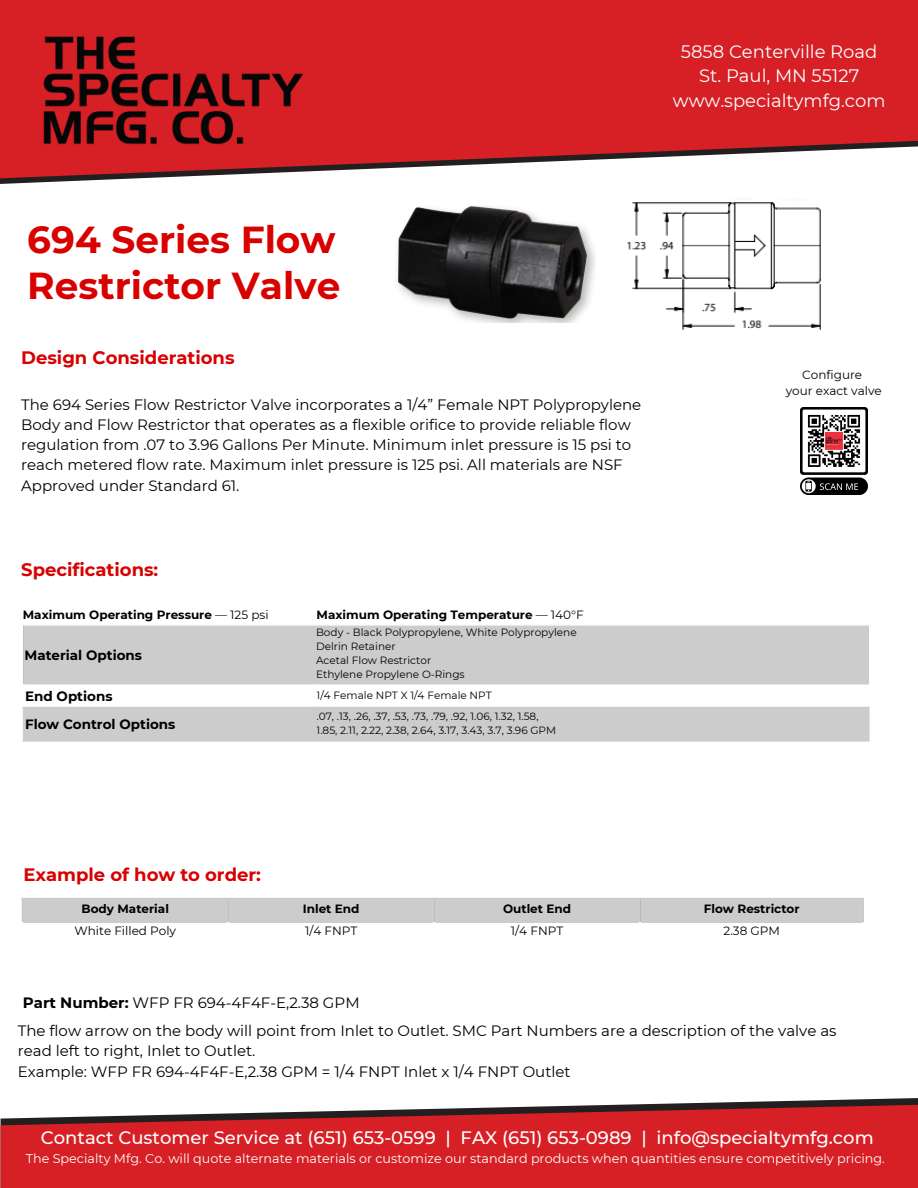
<style>
.page{position:relative;width:918px;height:1188px;background:#fff}
.page>*{position:absolute;margin:0;border:0;box-sizing:border-box;transform-origin:0 0}
.t1{font:700 37.5px/46.2px "Montserrat";color:#d80100}
.t2{font:500 18px "Montserrat";color:#fff}
.t3{font:700 18px "Montserrat";color:#d80100}
.t4{font:18px/24.8px "Montserrat";color:#fff;text-align:center}
.t5{font:15px/20.2px "Montserrat";color:#000}
.t6{font:700 13.5px "Montserrat";color:#000}
.t7{font:12.75px "Montserrat";color:#fff}
.t8{font:700 12px "Montserrat";color:#000}
.t9{font:12px "Montserrat";color:#000}
.t10{font:10.5px "Montserrat";color:#000}
.s1{font-weight:400}
.s2{font-weight:700}
</style>
<div class="page">
<svg style="left:0;top:0;width:918px;height:179px;background:#d4373c"></svg>
<svg style="left:609px;top:1098px;width:309px;height:7px"></svg>
<svg style="left:1px;top:1105px;width:917px;height:83px;background:#cc2b31"></svg>
<img style="left:26px;top:21px;width:290px;height:157px">
<div style="left:22px;top:899px;width:842px;height:23px;background:#ccc"></div>
<hr style="left:22px;top:898px;width:842px;height:1px;background:#ccc">
<hr style="left:23px;top:922px;width:839px;height:1px;background:#ccc">
<hr style="left:227px;top:922px;width:2px;height:20px;background:#fff">
<hr style="left:433px;top:922px;width:2px;height:20px;background:#fff">
<hr style="left:639px;top:922px;width:2px;height:20px;background:#fff">
<div style="left:25px;top:626px;width:843px;height:113px;background:#ccc"></div>
<svg style="left:25px;top:685px;width:842px;height:22px"></svg>
<hr style="left:23px;top:626px;width:2px;height:58px;background:#ccc">
<hr style="left:315px;top:626px;width:1px;height:58px;background:#ccc">
<hr style="left:868px;top:626px;width:1px;height:58px;background:#ccc">
<hr style="left:25px;top:684px;width:842px;height:1px;background:#fff">
<hr style="left:314px;top:684px;width:3px;height:23px;background:#fff">
<hr style="left:867px;top:684px;width:3px;height:23px;background:#fff">
<hr style="left:23px;top:709px;width:2px;height:30px;background:#ccc">
<hr style="left:314px;top:709px;width:3px;height:30px;background:#ccc">
<hr style="left:867px;top:709px;width:3px;height:30px;background:#ccc">
<hr style="left:23px;top:707px;width:847px;height:2px;background:#ccc">
<hr style="left:23px;top:739px;width:847px;height:3px;background:#ccc">
<img style="left:800px;top:408px;width:68px;height:87px">
<img style="left:397px;top:206px;width:198px;height:117px">
<img style="left:627px;top:202px;width:194px;height:127px">
<p class="t4" style="left:673px;top:39px;width:214px">5858 Centerville Road<br>St. Paul, MN 55127 www.specialtymfg.com</p>
<h2 class="t1" style="left:27px;top:216px;width:315px">694 Series Flow<br>Restrictor Valve</h2>
<p class="t3" style="left:21px;top:346px;width:215px">Design Considerations</p>
<p class="t5" style="left:21px;top:394px;width:622px">The 694 Series Flow Restrictor Valve incorporates a 1/4” Female NPT Polypropylene Body and Flow Restrictor that operates as a flexible orifice to provide reliable flow regulation from .07 to 3.96 Gallons Per Minute. Minimum inlet pressure is 15 psi to reach metered flow rate. Maximum inlet pressure is 125 psi. All materials are NSF Approved under Standard 61.</p>
<p class="t3" style="left:21px;top:559px;width:139px">Specifications:</p>
<h2 class="t8" style="left:23px;top:608px;width:247px">Maximum Operating Pressure <span class="s1">— 125 psi</span></h2>
<p class="t8" style="left:317px;top:608px;width:269px">Maximum Operating Temperature <span class="s1">— 140°F</span></p>
<p class="t6" style="left:25px;top:647px;width:119px">Material Options</p>
<h2 class="t10" style="left:316px;top:626px;width:262px">Body - Black Polypropylene, White Polypropylene</h2>
<p class="t10" style="left:316px;top:640px;width:81px">Delrin Retainer</p>
<p class="t10" style="left:316px;top:654px;width:117px">Acetal Flow Restrictor</p>
<p class="t10" style="left:316px;top:668px;width:150px">Ethylene Propylene O-Rings</p>
<p class="t6" style="left:25px;top:688px;width:89px">End Options</p>
<p class="t10" style="left:317px;top:688px;width:177px">1/4 Female NPT X 1/4 Female NPT</p>
<p class="t6" style="left:25px;top:716px;width:152px">Flow Control Options</p>
<p class="t10" style="left:317px;top:709px;width:223px">.07, .13, .26, .37, .53, .73, .79, .92, 1.06, 1.32, 1.58,</p>
<p class="t10" style="left:317px;top:723px;width:241px">1.85, 2.11, 2.22, 2.38, 2.64, 3.17, 3.43, 3.7, 3.96 GPM</p>
<h4 class="t9" style="left:802px;top:368px;width:61px">Configure</h4>
<h4 class="t9" style="left:786px;top:384px;width:98px">your exact valve</h4>
<p class="t3" style="left:23px;top:863px;width:239px">Example of how to order:</p>
<h3 class="t8" style="left:82px;top:901px;width:89px">Body Material</h3>
<p class="t8" style="left:303px;top:901px;width:58px">Inlet End</p>
<h1 class="t8" style="left:503px;top:901px;width:70px">Outlet End</h1>
<p class="t8" style="left:704px;top:901px;width:97px">Flow Restrictor</p>
<h2 class="t9" style="left:74px;top:923px;width:103px">White Filled Poly</h2>
<p class="t9" style="left:305px;top:923px;width:54px">1/4 FNPT</p>
<p class="t9" style="left:511px;top:923px;width:54px">1/4 FNPT</p>
<p class="t9" style="left:724px;top:923px;width:58px">2.38 GPM</p>
<p class="t5" style="left:23px;top:992px;width:338px"><span class="s2">Part Number:</span> WFP FR 694-4F4F-E,2.38 GPM</p>
<p class="t5" style="left:18px;top:1021px;width:820px">The flow arrow on the body will point from Inlet to Outlet. SMC Part Numbers are a description of the valve as read left to right, Inlet to Outlet.<br>Example: WFP FR 694-4F4F-E,2.38 GPM = 1/4 FNPT Inlet x 1/4 FNPT Outlet</p>
<p class="t2" style="left:41px;top:1127px;width:834px">Contact Customer Service at (651) 653-0599 | FAX (651) 653-0989 | info@specialtymfg.com</p>
<p class="t7" style="left:26px;top:1150px;width:861px">The Specialty Mfg. Co. will quote alternate materials or customize our standard products when quantities ensure competitively pricing.</p>
</div>
